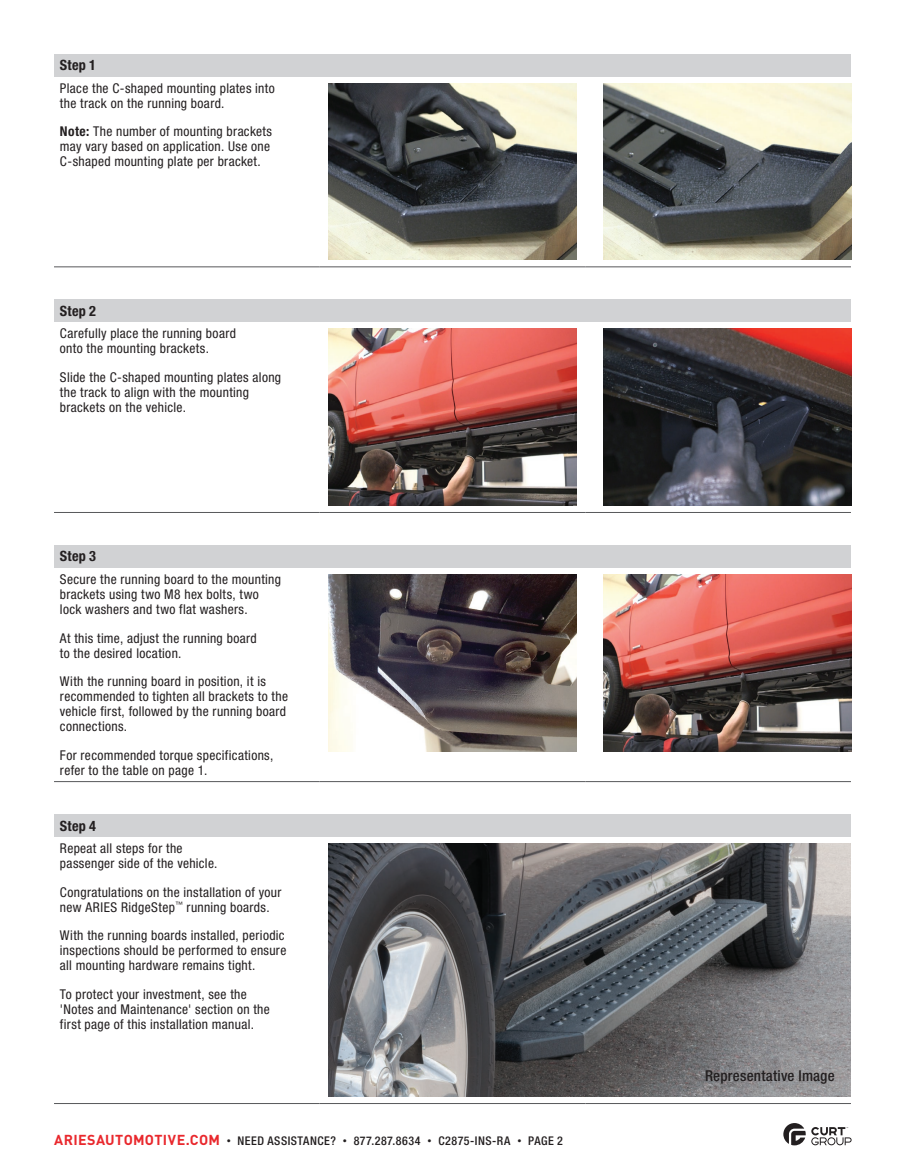
<style>
.page{position:relative;width:905px;height:1175px;background:#fff}
.page>*{position:absolute;margin:0;border:0;box-sizing:border-box;transform-origin:0 0}
.t1{font:500 condensed 15px "Helvetica Neue LT Std";letter-spacing:.015em;color:#231f20}
.t2{font:700 condensed 14.25px "Helvetica Neue LT Std";letter-spacing:.015em;color:#231f20}
.t3{font:condensed 13.5px/15px "Helvetica Neue LT Std";letter-spacing:.025em;color:#231f20}
.t4{font:500 condensed 12px "Helvetica Neue LT Std";letter-spacing:.04em;color:#231f20}
.s1{font-weight:700}
.s2{font-family:"DINOT";font-weight:700;font-stretch:normal;font-size:14.25px;color:#e9282d}
.s3{font-family:"DINOT";font-weight:400;font-stretch:normal;font-size:9px}
</style>
<div class="page">
<svg style="left:783px;top:1123px;width:68px;height:22px"></svg>
<div style="left:54px;top:54px;width:796px;height:22px;background:#d1d2d4"></div>
<hr style="left:54px;top:266px;width:266px;height:1px;background:#57585a">
<hr style="left:320px;top:266px;width:265px;height:1px;background:#57585a">
<hr style="left:585px;top:266px;width:265px;height:1px;background:#57585a">
<img style="left:329px;top:83px;width:247px;height:177px">
<img style="left:603px;top:83px;width:248px;height:177px">
<div style="left:54px;top:300px;width:796px;height:22px;background:#d1d2d4"></div>
<hr style="left:54px;top:512px;width:266px;height:1px;background:#57585a">
<hr style="left:320px;top:512px;width:265px;height:1px;background:#57585a">
<hr style="left:585px;top:512px;width:265px;height:1px;background:#57585a">
<img style="left:329px;top:329px;width:247px;height:176px">
<img style="left:603px;top:329px;width:248px;height:176px">
<div style="left:54px;top:545px;width:796px;height:22px;background:#d1d2d4"></div>
<hr style="left:54px;top:781px;width:266px;height:1px;background:#57585a">
<hr style="left:320px;top:781px;width:265px;height:1px;background:#57585a">
<hr style="left:585px;top:781px;width:265px;height:1px;background:#57585a">
<img style="left:329px;top:574px;width:247px;height:177px">
<img style="left:603px;top:574px;width:248px;height:177px">
<div style="left:54px;top:814px;width:796px;height:22px;background:#d1d2d4"></div>
<hr style="left:54px;top:1103px;width:266px;height:1px;background:#57585a">
<hr style="left:320px;top:1103px;width:265px;height:1px;background:#57585a">
<hr style="left:585px;top:1103px;width:265px;height:1px;background:#57585a">
<img style="left:329px;top:843px;width:521px;height:253px">
<p class="t2" style="left:60px;top:56px;width:38px">Step 1</p>
<p class="t3" style="left:60px;top:80px;width:216px">Place the C-shaped mounting plates into the track on the running board.</p>
<p class="t3" style="left:60px;top:124px;width:214px"><span class="s1">Note:</span> The number of mounting brackets may vary based on application. Use one<br>C-shaped mounting plate per bracket.</p>
<p class="t2" style="left:60px;top:302px;width:38px">Step 2</p>
<p class="t3" style="left:60px;top:326px;width:177px">Carefully place the running board onto the mounting brackets.</p>
<p class="t3" style="left:60px;top:369px;width:223px">Slide the C-shaped mounting plates along the track to align with the mounting brackets on the vehicle.</p>
<p class="t2" style="left:60px;top:547px;width:38px">Step 3</p>
<p class="t3" style="left:60px;top:571px;width:223px">Secure the running board to the mounting brackets using two M8 hex bolts, two lock washers and two flat washers.</p>
<p class="t3" style="left:60px;top:630px;width:198px">At this time, adjust the running board to the desired location.</p>
<p class="t3" style="left:60px;top:673px;width:229px">With the running board in position, it is recommended to tighten all brackets to the vehicle first, followed by the running board connections.</p>
<p class="t3" style="left:60px;top:747px;width:215px">For recommended torque specifications, refer to the table on page 1.</p>
<p class="t2" style="left:60px;top:816px;width:38px">Step 4</p>
<p class="t3" style="left:60px;top:840px;width:159px">Repeat all steps for the passenger side of the vehicle.</p>
<p class="t3" style="left:60px;top:884px;width:223px">Congratulations on the installation of your new ARIES RidgeStep<sup>™</sup> running boards.</p>
<p class="t3" style="left:60px;top:927px;width:228px">With the running boards installed, periodic inspections should be performed to ensure all mounting hardware remains tight.</p>
<p class="t3" style="left:60px;top:986px;width:211px">To protect your investment, see the 'Notes and Maintenance' section on the first page of this installation manual.</p>
<p class="t4" style="left:54px;top:1133px;width:510px"><span class="s2">ARIESAUTOMOTIVE.COM</span> <span class="s3">•</span> NEED ASSISTANCE? <span class="s3">•</span> 877.287.8634 <span class="s3">•</span> C2875-INS-RA <span class="s3">•</span> PAGE 2</p>
<p class="t1" style="left:705px;top:1066px;width:131px">Representative Image</p>
</div>
